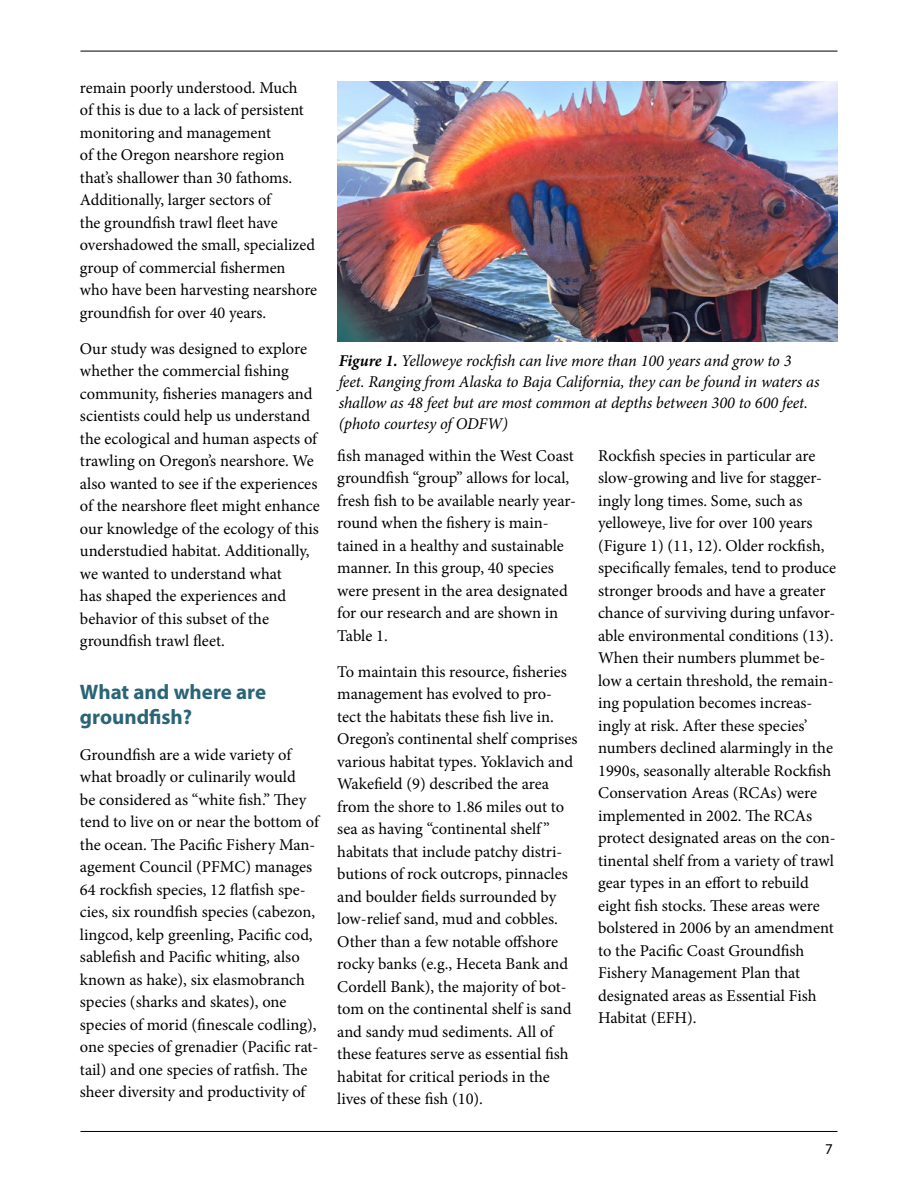
<style>
.page{position:relative;width:918px;height:1188px;background:#fff}
.page>*{position:absolute;margin:0;border:0;box-sizing:border-box;transform-origin:0 0}
.t1{font:700 21px/25.2px "Myriad Pro";color:#2a6577}
.t2{font:16.5px/22.5px "Minion Pro";letter-spacing:-.005em;color:#000}
.t3{font:italic 16.5px/21px "Minion Pro";letter-spacing:-.01em;color:#000}
.t4{font:15px "Myriad Pro";color:#000}
.s1{font-weight:700}
</style>
<div class="page">
<hr style="left:80px;top:51px;width:758px;height:1px;background:#000">
<hr style="left:80px;top:1131px;width:758px;height:1px;background:#000">
<img style="left:337px;top:81px;width:500px;height:261px">
<p class="t2" style="left:80px;top:77px;width:239px">remain poorly understood. Much<br>of this is due to a lack of persistent monitoring and management<br>of the Oregon nearshore region that’s shallower than 30 fathoms.<br>Additionally, larger sectors of<br>the groundfish trawl fleet have overshadowed the small, specialized group of commercial fishermen who have been harvesting nearshore groundfish for over 40 years.</p>
<p class="t2" style="left:80px;top:338px;width:241px">Our study was designed to explore whether the commercial fishing community, fisheries managers and scientists could help us understand the ecological and human aspects of trawling on Oregon’s nearshore. We also wanted to see if the experiences of the nearshore fleet might enhance our knowledge of the ecology of this understudied habitat. Additionally, we wanted to understand what<br>has shaped the experiences and behavior of this subset of the groundfish trawl fleet.</p>
<p class="t1" style="left:80px;top:678px;width:188px">What and where are groundfish?</p>
<p class="t2" style="left:80px;top:743px;width:241px">Groundfish are a wide variety of what broadly or culinarily would<br>be considered as “white fish.” They tend to live on or near the bottom of the ocean. The Pacific Fishery Man&shy;agement Council (PFMC) manages 64 rockfish species, 12 flatfish spe&shy;cies, six roundfish species (cabezon, lingcod, kelp greenling, Pacific cod, sablefish and Pacific whiting, also known as hake), six elasmobranch species (sharks and skates), one species of morid (finescale codling), one species of grenadier (Pacific rat&shy;tail) and one species of ratfish. The sheer diversity and productivity of</p>
<p class="t3" style="left:339px;top:350px;width:482px"><span class="s1">Figure 1.</span> Yelloweye rockfish can live more than 100 years and grow to 3 feet. Ranging from Alaska to Baja California, they can be found in waters as shallow as 48 feet but are most common at depths between 300 to 600 feet. (photo courtesy of ODFW)</p>
<p class="t2" style="left:337px;top:444px;width:240px">fish managed within the West Coast groundfish “group” allows for local, fresh fish to be available nearly year&shy;round when the fishery is main&shy;tained in a healthy and sustainable manner. In this group, 40 species were present in the area designated for our research and are shown in<br>Table 1.</p>
<p class="t2" style="left:337px;top:660px;width:242px">To maintain this resource, fisheries management has evolved to pro&shy;tect the habitats these fish live in.<br>Oregon’s continental shelf comprises various habitat types. Yoklavich and Wakefield (9) described the area from the shore to 1.86 miles out to sea as having “continental shelf ” habitats that include patchy distri&shy;butions of rock outcrops, pinnacles and boulder fields surrounded by low-relief sand, mud and cobbles.<br>Other than a few notable offshore rocky banks (e.g., Heceta Bank and Cordell Bank), the majority of bot&shy;tom on the continental shelf is sand and sandy mud sediments. All of these features serve as essential fish habitat for critical periods in the lives of these fish (10).</p>
<p class="t2" style="left:598px;top:444px;width:240px">Rockfish species in particular are slow-growing and live for stagger&shy;ingly long times. Some, such as yelloweye, live for over 100 years (Figure 1) (11, 12). Older rockfish, specifically females, tend to produce stronger broods and have a greater chance of surviving during unfavor&shy;able environmental conditions (13).<br>When their numbers plummet be&shy;low a certain threshold, the remain&shy;ing population becomes increas&shy;ingly at risk. After these species’ numbers declined alarmingly in the 1990s, seasonally alterable Rockfish Conservation Areas (RCAs) were implemented in 2002. The RCAs protect designated areas on the con&shy;tinental shelf from a variety of trawl gear types in an effort to rebuild eight fish stocks. These areas were bolstered in 2006 by an amendment to the Pacific Coast Groundfish Fishery Management Plan that designated areas as Essential Fish Habitat (EFH).</p>
<p class="t4" style="left:825px;top:1140px;width:9px">7</p>
</div>
